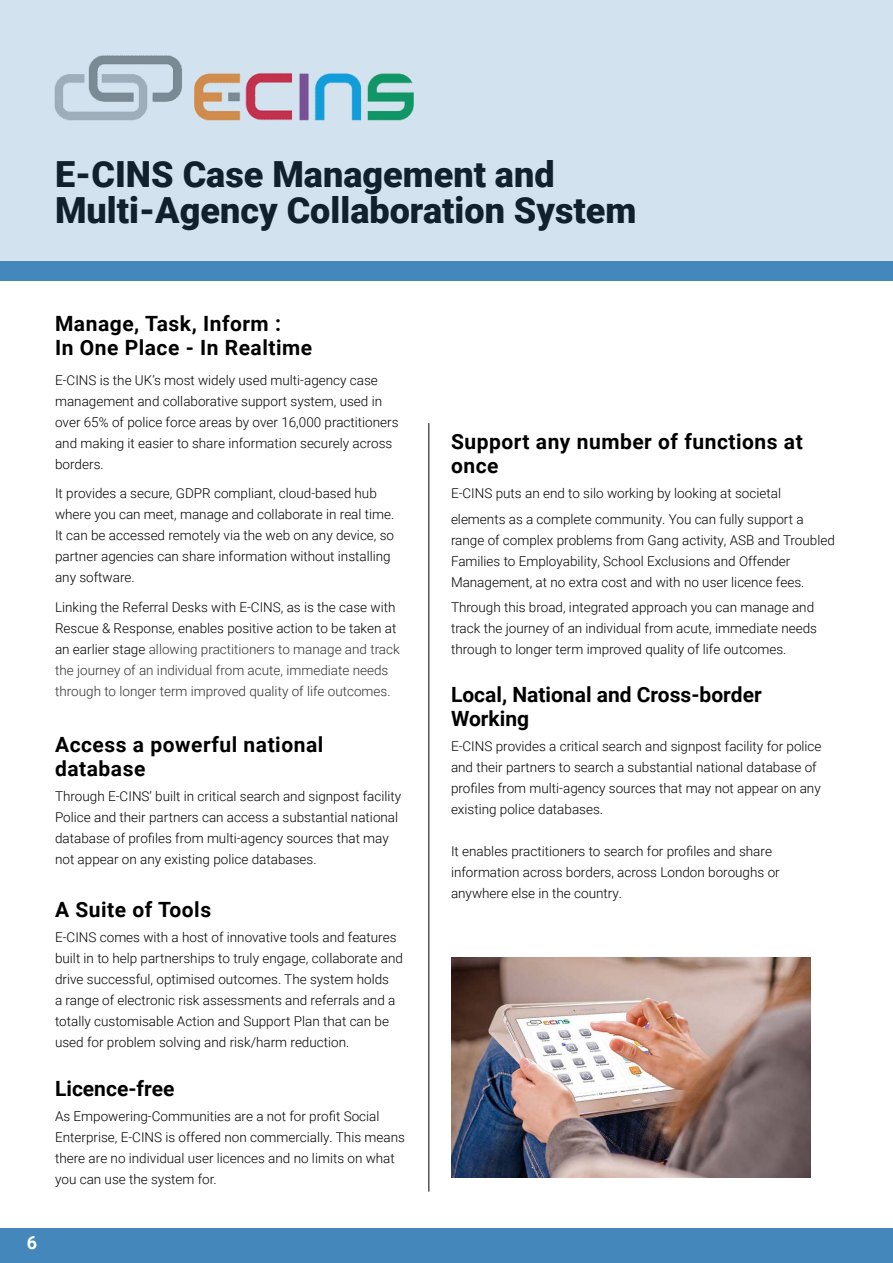
<style>
.page{position:relative;width:893px;height:1263px;background:#fff}
.page>*{position:absolute;margin:0;border:0;box-sizing:border-box;transform-origin:0 0}
.t1{font:900 36px/36px "Roboto";color:#000}
.t2{font:700 21px/24px "Roboto";letter-spacing:.025em;color:#000}
.t3{font:700 21px/24px "Roboto";color:#000}
.t4{font:700 18px "Roboto";color:#fff}
.t5{font:300 13.5px/21px "Roboto";color:#000}
.t6{font:300 13.5px/21px "Roboto";color:#313131}
.s1{color:#000}
</style>
<div class="page">
<hr style="left:429px;top:423px;width:1px;height:768px;background:#000">
<div style="left:0;top:1228px;width:893px;height:35px;background:#4387bb"></div>
<div style="left:0;top:0;width:893px;height:281px;background:#d2e2ee"></div>
<div style="left:0;top:261px;width:893px;height:20px;background:#4387bb"></div>
<img style="left:452px;top:957px;width:358px;height:220px">
<h1 class="t1" style="left:55px;top:154px;width:583px">E-CINS Case Management and<br>Multi-Agency Collaboration System</h1>
<h2 class="t2" style="left:55px;top:311px;width:259px">Manage, Task, Inform :<br>In One Place - In Realtime</h2>
<p class="t5" style="left:55px;top:369px;width:345px">E-CINS is the UK’s most widely used multi-agency case management and collaborative support system, used in over 65% of police force areas by over 16,000 practitioners and making it easier to share information securely across borders.</p>
<p class="t5" style="left:55px;top:482px;width:341px">It provides a secure, GDPR compliant, cloud-based hub where you can meet, manage and collaborate in real time.<br>It can be accessed remotely via the web on any device, so partner agencies can share information without installing any software.</p>
<p class="t6" style="left:55px;top:596px;width:346px"><span class="s1">Linking the Referral Desks with E-CINS, as is the case with Rescue &amp; Response, enables positive action to be taken at an earlier stage</span> allowing practitioners to manage and track the journey of an individual from acute, immediate needs through to longer term improved quality of life outcomes.</p>
<h2 class="t2" style="left:55px;top:732px;width:270px">Access a powerful national database</h2>
<p class="t5" style="left:55px;top:785px;width:348px">Through E-CINS’ built in critical search and signpost facility Police and their partners can access a substantial national database of profiles from multi-agency sources that may not appear on any existing police databases.</p>
<h2 class="t2" style="left:55px;top:896px;width:158px">A Suite of Tools</h2>
<p class="t5" style="left:55px;top:926px;width:349px">E-CINS comes with a host of innovative tools and features built in to help partnerships to truly engage, collaborate and drive successful, optimised outcomes. The system holds<br>a range of electronic risk assessments and referrals and a totally customisable Action and Support Plan that can be used for problem solving and risk/harm reduction.</p>
<h2 class="t3" style="left:55px;top:1076px;width:121px">Licence-free</h2>
<p class="t5" style="left:55px;top:1105px;width:351px">As Empowering-Communities are a not for profit Social Enterprise, E-CINS is offered non commercially. This means there are no individual user licences and no limits on what you can use the system for.</p>
<h3 class="t4" style="left:27px;top:1230px;width:12px">6</h3>
<h2 class="t2" style="left:451px;top:429px;width:353px">Support any number of functions at once</h2>
<p class="t5" style="left:451px;top:480px;width:354px;line-height:25.2px">E-CINS puts an end to silo working by looking at societal elements as a complete community. You can fully support a</p>
<p class="t5" style="left:451px;top:529px;width:385px">range of complex problems from Gang activity, ASB and Troubled<br>Families to Employability, School Exclusions and Offender<br>Management, at no extra cost and with no user licence fees.</p>
<p class="t5" style="left:451px;top:596px;width:368px">Through this broad, integrated approach you can manage and track the journey of an individual from acute, immediate needs through to longer term improved quality of life outcomes.</p>
<h2 class="t3" style="left:451px;top:682px;width:312px">Local, National and Cross-border<br>Working</h2>
<p class="t5" style="left:451px;top:735px;width:372px">E-CINS provides a critical search and signpost facility for police and their partners to search a substantial national database of profiles from multi-agency sources that may not appear on any existing police databases.</p>
<p class="t5" style="left:451px;top:840px;width:330px">It enables practitioners to search for profiles and share information across borders, across London boroughs or anywhere else in the country.</p>
</div>
